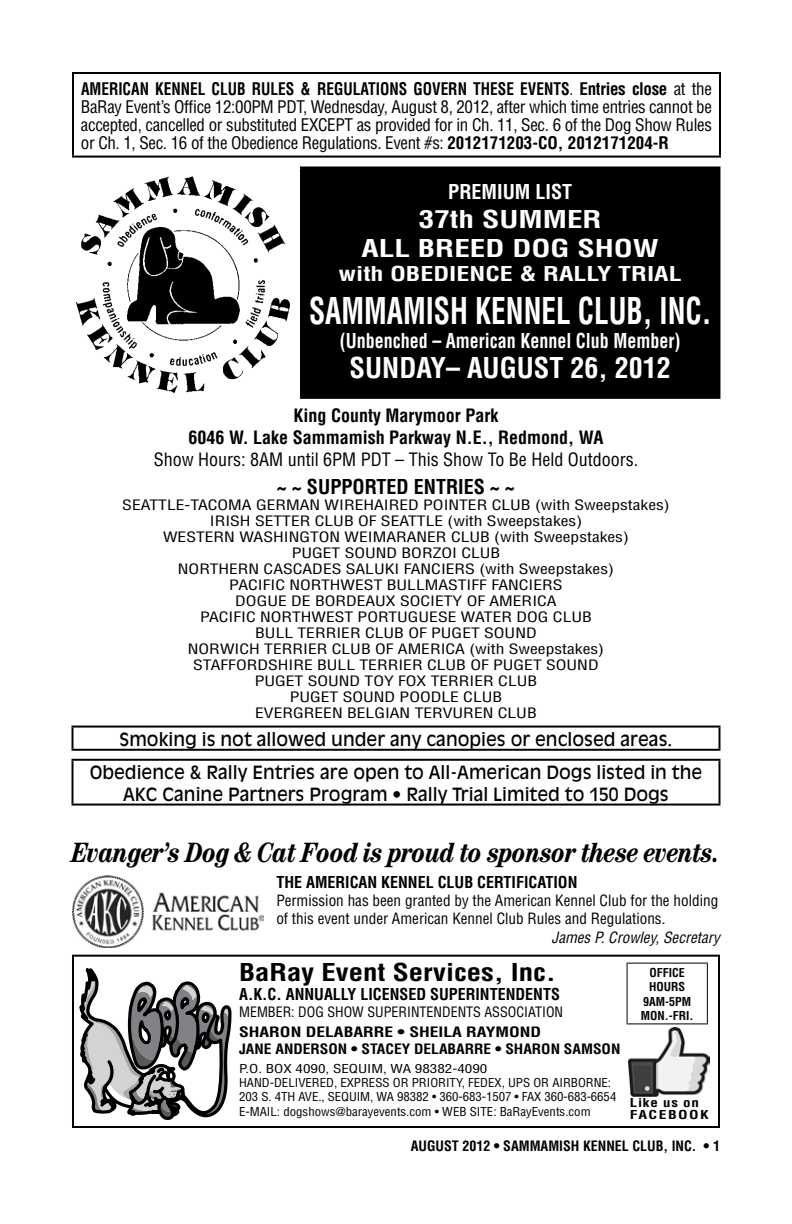
<style>
.page{position:relative;width:792px;height:1224px;background:#fff}
.page>*{position:absolute;margin:0;border:0;box-sizing:border-box;transform-origin:0 0}
.t1{font:700 condensed 36px "Helvetica";color:#fff;scale:.81 1}
.t2{font:italic 700 condensed 28px "Century";letter-spacing:-.01em;color:#000}
.t3{font:700 condensed 28px "Helvetica";color:#fff}
.t4{font:700 condensed 24px/28.8px "Helvetica";color:#fff;text-align:center;scale:1.3 1}
.t5{font:700 condensed 24px "Helvetica";color:#000;scale:1.2 1}
.t6{font:700 condensed 20px "Helvetica";color:#fff;scale:.9 1}
.t7{font:700 condensed 20px "Helvetica";color:#fff;scale:1.3 1}
.t8{font:700 condensed 20px "Helvetica";color:#000}
.t9{font:700 condensed 20px "Helvetica";color:#fff}
.t10{font:18px/33.2px "Antique Olive";color:#000;text-align:center}
.t11{font:700 condensed 18px/21.6px "Helvetica";color:#000;text-align:center}
.t12{font:condensed 18px "Helvetica";color:#000}
.t13{font:condensed 17px/18px "Helvetica";letter-spacing:-.02em;color:#000;text-align:justify;scale:.9 1}
.t14{font:700 condensed 16px "Helvetica";color:#000}
.t15{font:condensed 15.2px/18.2px "Helvetica";color:#000}
.t16{font:italic condensed 15.2px "Helvetica";color:#000}
.t17{font:condensed 14px "Helvetica";color:#000;scale:1.25 1}
.t18{font:700 condensed 14px/16.8px "Helvetica";color:#000;scale:1.25 1}
.t19{font:condensed 14px "Helvetica";color:#000}
.t20{font:700 condensed 14px "Helvetica";color:#000}
.t21{font:condensed 12px/14.4px "Helvetica";color:#000;scale:1.07 1}
.t22{font:condensed 12px "Helvetica";color:#000;scale:1.25 1}
.t23{font:700 condensed 12px/14.4px "Helvetica";color:#000;text-align:center}
.t24{font:700 condensed 12px/12px "Helvetica";letter-spacing:.075em;color:#000;scale:1.25 1}
.s1{font-weight:700}
</style>
<div class="page">
<hr style="left:72px;top:726px;width:648px;height:2px;background:#000">
<hr style="left:72px;top:728px;width:2px;height:21px;background:#000">
<hr style="left:718px;top:728px;width:2px;height:21px;background:#000">
<hr style="left:72px;top:749px;width:648px;height:2px;background:#000">
<hr style="left:72px;top:759px;width:648px;height:2px;background:#000">
<hr style="left:72px;top:761px;width:2px;height:43px;background:#000">
<hr style="left:718px;top:761px;width:2px;height:43px;background:#000">
<hr style="left:72px;top:804px;width:648px;height:2px;background:#000">
<div style="left:301px;top:168px;width:418px;height:230px;background:#000"></div>
<hr style="left:300px;top:166px;width:420px;height:2px;background:#000">
<hr style="left:300px;top:169px;width:2px;height:228px;background:#000">
<hr style="left:718px;top:169px;width:2px;height:228px;background:#000">
<hr style="left:300px;top:397px;width:420px;height:2px;background:#000">
<img style="left:77px;top:177px;width:212px;height:216px">
<hr style="left:72px;top:72px;width:649px;height:2px;background:#000">
<hr style="left:72px;top:74px;width:2px;height:82px;background:#000">
<hr style="left:719px;top:74px;width:2px;height:82px;background:#000">
<hr style="left:72px;top:156px;width:649px;height:2px;background:#000">
<img style="left:72px;top:876px;width:192px;height:71px">
<div style="left:72px;top:955px;width:648px;height:173px;border:2px solid #000"></div>
<svg style="left:80px;top:968px;width:152px;height:152px"></svg>
<hr style="left:627px;top:963px;width:81px;height:1px;background:#000">
<hr style="left:627px;top:964px;width:1px;height:59px;background:#000">
<hr style="left:707px;top:964px;width:1px;height:59px;background:#000">
<hr style="left:627px;top:1023px;width:81px;height:1px;background:#000">
<img style="left:629px;top:1027px;width:80px;height:69px">
<p class="t13" style="left:81px;top:79px;width:703px"><span class="s1">AMERICAN KENNEL CLUB RULES &amp; REGULATIONS GOVERN THESE EVENTS</span>. <span class="s1">Entries close</span> at the BaRay Event’s Office 12:00PM PDT, Wednesday, August 8, 2012, after which time entries cannot be accepted, cancelled or substituted EXCEPT as provided for in Ch. 11, Sec. 6 of the Dog Show Rules or Ch. 1, Sec. 16 of the Obedience Regulations. Event #s: <span class="s1">2012171203-CO, 2012171204-R</span></p>
<h3 class="t9" style="left:448px;top:180px;width:125px">PREMIUM LIST</h3>
<h3 class="t4" style="left:362px;top:205px;width:230px">37th SUMMER<br>ALL BREED DOG SHOW</h3>
<h3 class="t7" style="left:339px;top:261px;width:265px">with OBEDIENCE &amp; RALLY TRIAL</h3>
<h1 class="t1" style="left:309px;top:289px;width:498px">SAMMAMISH KENNEL CLUB, INC.</h1>
<h3 class="t6" style="left:340px;top:328px;width:380px">(Unbenched – American Kennel Club Member)</h3>
<h2 class="t3" style="left:350px;top:350px;width:323px">SUNDAY– AUGUST 26, 2012</h2>
<p class="t11" style="left:189px;top:405px;width:416px">King County Marymoor Park<br>6046 W. Lake Sammamish Parkway N.E., Redmond, WA</p>
<p class="t12" style="left:154px;top:448px;width:486px">Show Hours: 8AM until 6PM PDT – This Show To Be Held Outdoors.</p>
<h3 class="t8" style="left:277px;top:474px;width:239px">~ ~ SUPPORTED ENTRIES ~ ~</h3>
<p class="t17" style="left:122px;top:496px;width:439px">SEATTLE-TACOMA GERMAN WIREHAIRED POINTER CLUB (with Sweepstakes)</p>
<p class="t17" style="left:210px;top:512px;width:299px">IRISH SETTER CLUB OF SEATTLE (with Sweepstakes)</p>
<p class="t17" style="left:163px;top:528px;width:374px">WESTERN WASHINGTON WEIMARANER CLUB (with Sweepstakes)</p>
<p class="t17" style="left:292px;top:544px;width:17px">Puget</p>
<p class="t17" style="left:345px;top:544px;width:17px">Sound</p>
<p class="t17" style="left:402px;top:544px;width:64px">Borzoi Club</p>
<p class="t17" style="left:178px;top:560px;width:350px">NORTHERN CASCADES SALUKI FANCIERS (with Sweepstakes)</p>
<p class="t17" style="left:229px;top:576px;width:268px">PACIFIC NORTHWEST BULLMASTIFF FANCIERS</p>
<p class="t17" style="left:235px;top:592px;width:259px">DOGUE DE BORDEAUX SOCIETY OF AMERICA</p>
<p class="t17" style="left:200px;top:608px;width:15px">Pacific</p>
<p class="t17" style="left:260px;top:608px;width:18px">Northwest</p>
<p class="t17" style="left:358px;top:608px;width:17px">Portuguese</p>
<p class="t17" style="left:461px;top:608px;width:20px">Water</p>
<p class="t17" style="left:516px;top:608px;width:46px">Dog Club</p>
<p class="t17" style="left:255px;top:624px;width:16px">Bull</p>
<p class="t17" style="left:298px;top:624px;width:15px">Terrier</p>
<p class="t17" style="left:365px;top:624px;width:16px">Club</p>
<p class="t17" style="left:408px;top:624px;width:35px">of Puget</p>
<p class="t17" style="left:484px;top:624px;width:17px">Sound</p>
<p class="t17" style="left:188px;top:640px;width:334px">NORWICH TERRIER CLUB OF AMERICA (with Sweepstakes)</p>
<p class="t17" style="left:193px;top:656px;width:326px">STAFFORDSHIRE BULL TERRIER CLUB OF PUGET SOUND</p>
<p class="t17" style="left:255px;top:672px;width:17px">Puget</p>
<p class="t17" style="left:308px;top:672px;width:17px">Sound</p>
<p class="t17" style="left:365px;top:672px;width:68px">Toy Fox Terrier</p>
<p class="t17" style="left:498px;top:672px;width:16px">Club</p>
<p class="t17" style="left:290px;top:688px;width:17px">Puget</p>
<p class="t17" style="left:343px;top:688px;width:17px">Sound</p>
<p class="t17" style="left:400px;top:688px;width:17px">Poodle</p>
<p class="t17" style="left:463px;top:688px;width:16px">Club</p>
<p class="t17" style="left:255px;top:704px;width:24px">Evergreen</p>
<p class="t17" style="left:347px;top:704px;width:16px">Belgian</p>
<p class="t17" style="left:415px;top:704px;width:39px">Tervuren</p>
<p class="t17" style="left:498px;top:704px;width:16px">Club</p>
<p class="t10" style="left:90px;top:722px;width:614px">Smoking is not allowed under any canopies or enclosed areas.<br>Obedience &amp; Rally Entries are open to All-American Dogs listed in the</p>
<p class="t10" style="left:123px;top:777px;width:547px">AKC Canine Partners Program • Rally Trial Limited to 150 Dogs</p>
<h2 class="t2" style="left:72px;top:836px;width:649px">Evanger’s Dog &amp; Cat Food is proud to sponsor these events.</h2>
<p class="t14" style="left:276px;top:872px;width:303px">THE AMERICAN KENNEL CLUB CERTIFICATION</p>
<p class="t15" style="left:276px;top:891px;width:443px">Permission has been granted by the American Kennel Club for the holding of this event under American Kennel Club Rules and Regulations.</p>
<p class="t16" style="left:552px;top:928px;width:170px">James P. Crowley, Secretary</p>
<h3 class="t5" style="left:239px;top:957px;width:265px">BaRay Event Services, Inc.</h3>
<p class="t14" style="left:239px;top:984px;width:322px">A.K.C. ANNUALLY LICENSED SUPERINTENDENTS</p>
<p class="t19" style="left:239px;top:1003px;width:20px">Member</p>
<p class="t19" style="left:291px;top:1003px;width:55px">: Dog Show</p>
<p class="t19" style="left:367px;top:1003px;width:17px">Superintendents</p>
<p class="t19" style="left:485px;top:1003px;width:16px">Association</p>
<p class="t18" style="left:239px;top:1024px;width:307px">SHARON DELABARRE • SHEILA RAYMOND<br>JANE ANDERSON • STACEY DELABARRE • SHARON SAMSON</p>
<p class="t22" style="left:239px;top:1061px;width:103px">P.O. Box 4090, Sequim</p>
<p class="t22" style="left:383px;top:1061px;width:85px">, WA 98382-4090</p>
<p class="t21" style="left:239px;top:1075px;width:16px">Hand</p>
<p class="t21" style="left:270px;top:1075px;width:41px">-Delivered</p>
<p class="t21" style="left:334px;top:1075px;width:20px">, Express</p>
<p class="t21" style="left:393px;top:1075px;width:32px">or Priority</p>
<p class="t21" style="left:462px;top:1075px;width:99px">, Fed Ex, UPS or Airborne</p>
<p class="t23" style="left:641px;top:965px;width:54px">OFFICE<br>HOURS<br>9AM-5PM<br>MON.-FRI.</p>
<p class="t21" style="left:239px;top:1075px;width:354px;text-indent:369px">:<br>203 S. 4th Ave., Sequim, WA 98382 • 360-683-1507 • FAX 360-683-6654<br>E-Mail: dogshows@barayevents.com • Web site: BaRayEvents.com</p>
<p class="t24" style="left:630px;top:1097px;width:65px">Like us on<br>FACEBOOK</p>
<p class="t20" style="left:411px;top:1137px;width:311px">AUGUST 2012 • SAMMAMISH KENNEL CLUB, INC. • 1</p>
</div>
